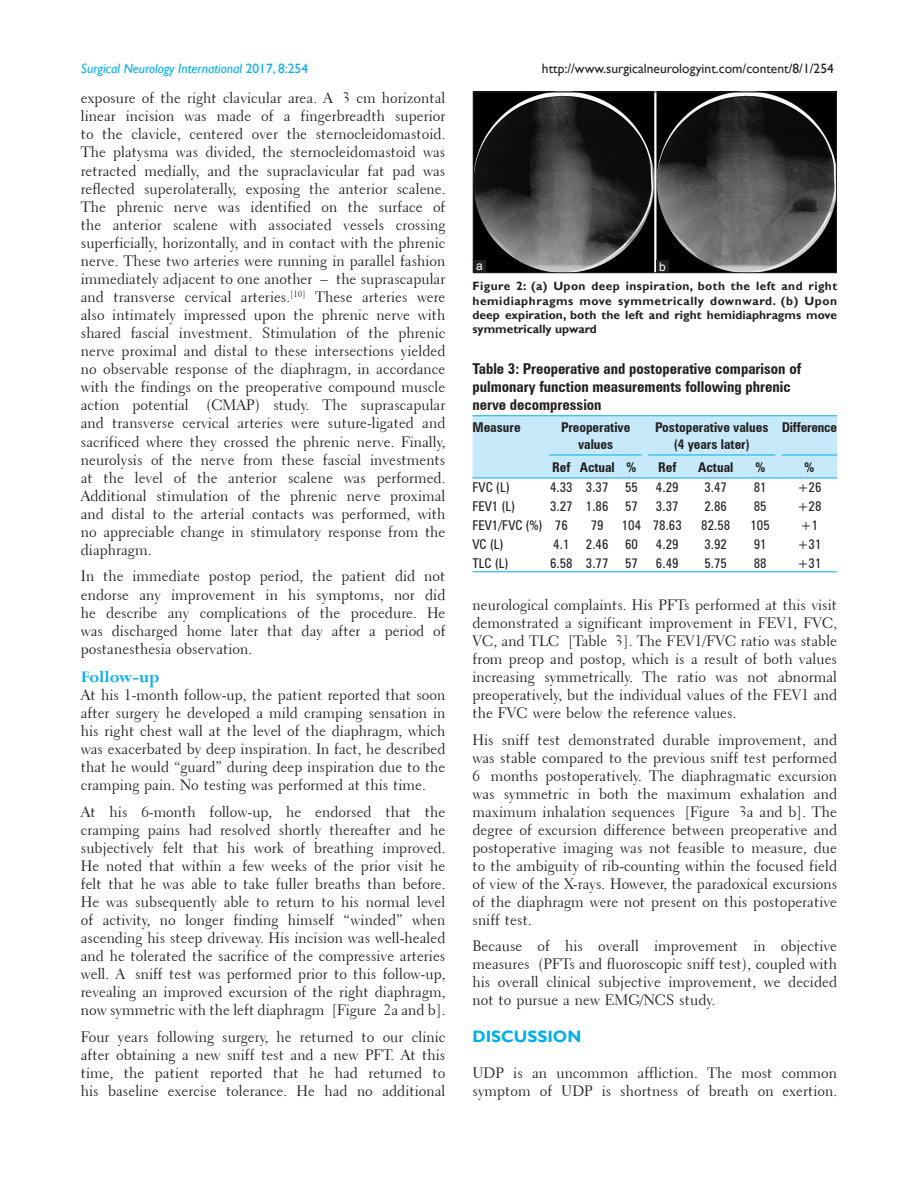
<style>
.page{position:relative;width:918px;height:1188px;background:#fff}
.page>*{position:absolute;margin:0;border:0;box-sizing:border-box;transform-origin:0 0}
.t1{font:700 18px "Perpetua";color:#00aeef}
.t2{font:700 16.5px "Gill Sans";color:#00aeef}
.TX{font:15px/18px "Transitional 521 BT Roman A";color:#231f20;text-align:justify}
.TT{font:700 condensed 15px/18px "Zurich BT";color:#231f20}
.TB{font:condensed 13.5px "Zurich BT";color:#231f20}
.TCH{font:700 condensed 13.5px/16.2px "Zurich BT";color:#231f20;text-align:center}
.t3{font:13.5px "Gill Sans";color:#231f20}
.t4{font:italic 13.5px "Gill Sans";color:#00aeef}
.TBL{font:condensed 13.5px "Zurich BT";color:#231f20}
.FGC{font:700 12px/14.4px "Gill Sans";color:#231f20;text-align:justify}
.LABEL{font:12px "Arial";color:#fff}
.s1{font-style:normal}
</style>
<div class="page">
<hr style="left:473px;top:571px;width:70px;height:1px;background:#00aeef">
<svg style="left:543px;top:571px;width:37px;height:1px"></svg>
<hr style="left:580px;top:571px;width:35px;height:1px;background:#00aeef">
<svg style="left:615px;top:571px;width:33px;height:1px"></svg>
<hr style="left:648px;top:571px;width:38px;height:1px;background:#00aeef">
<hr style="left:693px;top:571px;width:46px;height:1px;background:#00aeef">
<hr style="left:745px;top:571px;width:30px;height:1px;background:#00aeef">
<hr style="left:782px;top:571px;width:55px;height:1px;background:#00aeef">
<svg style="left:473px;top:415px;width:364px;height:64px;background:#bee7f9"></svg>
<img style="left:475px;top:94px;width:360px;height:177px">
<div style="left:473px;top:92px;width:364px;height:181px;border:1px solid #231f20"></div>
<div style="left:656px;top:260px;width:13px;height:13px;background:#231f20"></div>
<div style="left:473px;top:260px;width:13px;height:13px;background:#231f20"></div>
<p class="t4" style="left:81px;top:61px;width:229px">Surgical Neurology International <span class="s1">2017, 8:254</span></p>
<p class="t3" style="left:542px;top:61px;width:293px">http://www.surgicalneurologyint.com/content/8/1/254</p>
<p class="TX" style="left:81px;top:89px;width:366px">exposure of the right clavicular area. A 3 cm horizontal linear incision was made of a fingerbreadth superior to the clavicle, centered over the sternocleidomastoid.<br>The platysma was divided, the sternocleidomastoid was retracted medially, and the supraclavicular fat pad was reflected superolaterally, exposing the anterior scalene.<br>The phrenic nerve was identified on the surface of the anterior scalene with associated vessels crossing superficially, horizontally, and in contact with the phrenic nerve. These two arteries were running in parallel fashion immediately adjacent to one another – the suprascapular and transverse cervical arteries.<sup>[10]</sup> These arteries were also intimately impressed upon the phrenic nerve with shared fascial investment. Stimulation of the phrenic nerve proximal and distal to these intersections yielded no observable response of the diaphragm, in accordance with the findings on the preoperative compound muscle action potential (CMAP) study. The suprascapular and transverse cervical arteries were suture‑ligated and sacrificed where they crossed the phrenic nerve. Finally, neurolysis of the nerve from these fascial investments at the level of the anterior scalene was performed.<br>Additional stimulation of the phrenic nerve proximal and distal to the arterial contacts was performed, with no appreciable change in stimulatory response from the diaphragm.</p>
<p class="TX" style="left:81px;top:567px;width:366px">In the immediate postop period, the patient did not endorse any improvement in his symptoms, nor did he describe any complications of the procedure. He was discharged home later that day after a period of postanesthesia observation.</p>
<h2 class="t1" style="left:81px;top:665px;width:80px">Follow‑up</h2>
<p class="TX" style="left:81px;top:686px;width:366px">At his 1‑month follow‑up, the patient reported that soon after surgery he developed a mild cramping sensation in his right chest wall at the level of the diaphragm, which was exacerbated by deep inspiration. In fact, he described that he would “guard” during deep inspiration due to the cramping pain. No testing was performed at this time.</p>
<p class="TX" style="left:81px;top:803px;width:366px">At his 6‑month follow‑up, he endorsed that the cramping pains had resolved shortly thereafter and he subjectively felt that his work of breathing improved.<br>He noted that within a few weeks of the prior visit he felt that he was able to take fuller breaths than before.<br>He was subsequently able to return to his normal level of activity, no longer finding himself “winded” when ascending his steep driveway. His incision was well‑healed and he tolerated the sacrifice of the compressive arteries well. A sniff test was performed prior to this follow‑up, revealing an improved excursion of the right diaphragm, now symmetric with the left diaphragm [Figure 2a and b].</p>
<p class="TX" style="left:81px;top:1028px;width:366px">Four years following surgery, he returned to our clinic after obtaining a new sniff test and a new PFT. At this time, the patient reported that he had returned to his baseline exercise tolerance. He had no additional</p>
<p class="LABEL" style="left:476px;top:258px;width:8px">a</p>
<p class="LABEL" style="left:659px;top:259px;width:8px">b</p>
<p class="FGC" style="left:473px;top:279px;width:366px">Figure 2: (a) Upon deep inspiration, both the left and right hemidiaphragms move symmetrically downward. (b) Upon deep expiration, both the left and right hemidiaphragms move symmetrically upward</p>
<p class="TT" style="left:473px;top:359px;width:330px">Table 3: Preoperative and postoperative comparison of pulmonary function measurements following phrenic nerve decompression</p>
<p class="TCH" style="left:473px;top:419px;width:50px">Measure</p>
<p class="TCH" style="left:561px;top:419px;width:71px">Preoperative values</p>
<p class="TCH" style="left:655px;top:419px;width:115px">Postoperative values (4 years later)</p>
<p class="TCH" style="left:782px;top:419px;width:57px">Difference</p>
<p class="TCH" style="left:552px;top:459px;width:20px">Ref</p>
<p class="TCH" style="left:580px;top:459px;width:36px">Actual</p>
<p class="TCH" style="left:626px;top:459px;width:12px">%</p>
<p class="TCH" style="left:658px;top:459px;width:20px">Ref</p>
<p class="TCH" style="left:698px;top:459px;width:37px">Actual</p>
<p class="TCH" style="left:755px;top:459px;width:12px">%</p>
<p class="TCH" style="left:804px;top:459px;width:12px">%</p>
<p class="TB" style="left:473px;top:479px;width:39px">FVC (L)</p>
<p class="TB" style="left:550px;top:479px;width:24px">4.33</p>
<p class="TB" style="left:586px;top:479px;width:24px">3.37</p>
<p class="TB" style="left:625px;top:479px;width:14px">55</p>
<p class="TB" style="left:656px;top:479px;width:24px">4.29</p>
<p class="TB" style="left:704px;top:479px;width:24px">3.47</p>
<p class="TB" style="left:754px;top:479px;width:14px">81</p>
<p class="TB" style="left:797px;top:479px;width:26px">+26</p>
<p class="TB" style="left:473px;top:498px;width:44px">FEV1 (L)</p>
<p class="TB" style="left:550px;top:498px;width:24px">3.27</p>
<p class="TB" style="left:586px;top:498px;width:24px">1.86</p>
<p class="TB" style="left:625px;top:498px;width:14px">57</p>
<p class="TB" style="left:656px;top:498px;width:24px">3.37</p>
<p class="TB" style="left:704px;top:498px;width:24px">2.86</p>
<p class="TB" style="left:754px;top:498px;width:14px">85</p>
<p class="TB" style="left:797px;top:498px;width:26px">+28</p>
<p class="TB" style="left:473px;top:517px;width:71px">FEV1/FVC (%)</p>
<p class="TB" style="left:555px;top:517px;width:14px">76</p>
<p class="TB" style="left:591px;top:517px;width:14px">79</p>
<p class="TB" style="left:622px;top:517px;width:21px">104</p>
<p class="TB" style="left:653px;top:517px;width:31px">78.63</p>
<p class="TB" style="left:701px;top:517px;width:31px">82.58</p>
<p class="TB" style="left:751px;top:517px;width:21px">105</p>
<p class="TB" style="left:801px;top:517px;width:19px">+1</p>
<p class="TB" style="left:473px;top:536px;width:33px">VC (L)</p>
<p class="TB" style="left:553px;top:536px;width:18px">4.1</p>
<p class="TB" style="left:586px;top:536px;width:24px">2.46</p>
<p class="TB" style="left:625px;top:536px;width:14px">60</p>
<p class="TB" style="left:656px;top:536px;width:24px">4.29</p>
<p class="TB" style="left:704px;top:536px;width:24px">3.92</p>
<p class="TB" style="left:754px;top:536px;width:14px">91</p>
<p class="TB" style="left:797px;top:536px;width:26px">+31</p>
<p class="TBL" style="left:473px;top:555px;width:38px">TLC (L)</p>
<p class="TBL" style="left:550px;top:555px;width:24px">6.58</p>
<p class="TBL" style="left:586px;top:555px;width:24px">3.77</p>
<p class="TBL" style="left:625px;top:555px;width:14px">57</p>
<p class="TBL" style="left:656px;top:555px;width:24px">6.49</p>
<p class="TBL" style="left:704px;top:555px;width:24px">5.75</p>
<p class="TBL" style="left:754px;top:555px;width:14px">88</p>
<p class="TBL" style="left:797px;top:555px;width:26px">+31</p>
<p class="TX" style="left:472px;top:596px;width:366px">neurological complaints. His PFTs performed at this visit demonstrated a significant improvement in FEV1, FVC, VC, and TLC [Table 3]. The FEV1/FVC ratio was stable from preop and postop, which is a result of both values increasing symmetrically. The ratio was not abnormal preoperatively, but the individual values of the FEV1 and the FVC were below the reference values.</p>
<p class="TX" style="left:472px;top:731px;width:366px">His sniff test demonstrated durable improvement, and was stable compared to the previous sniff test performed 6 months postoperatively. The diaphragmatic excursion was symmetric in both the maximum exhalation and maximum inhalation sequences [Figure 3a and b]. The degree of excursion difference between preoperative and postoperative imaging was not feasible to measure, due to the ambiguity of rib‑counting within the focused field of view of the X‑rays. However, the paradoxical excursions of the diaphragm were not present on this postoperative sniff test.</p>
<p class="TX" style="left:472px;top:937px;width:366px">Because of his overall improvement in objective measures (PFTs and fluoroscopic sniff test), coupled with his overall clinical subjective improvement, we decided not to pursue a new EMG/NCS study.</p>
<h1 class="t2" style="left:472px;top:1027px;width:110px">DISCUSSION</h1>
<p class="TX" style="left:472px;top:1064px;width:366px">UDP is an uncommon affliction. The most common symptom of UDP is shortness of breath on exertion.</p>
</div>
